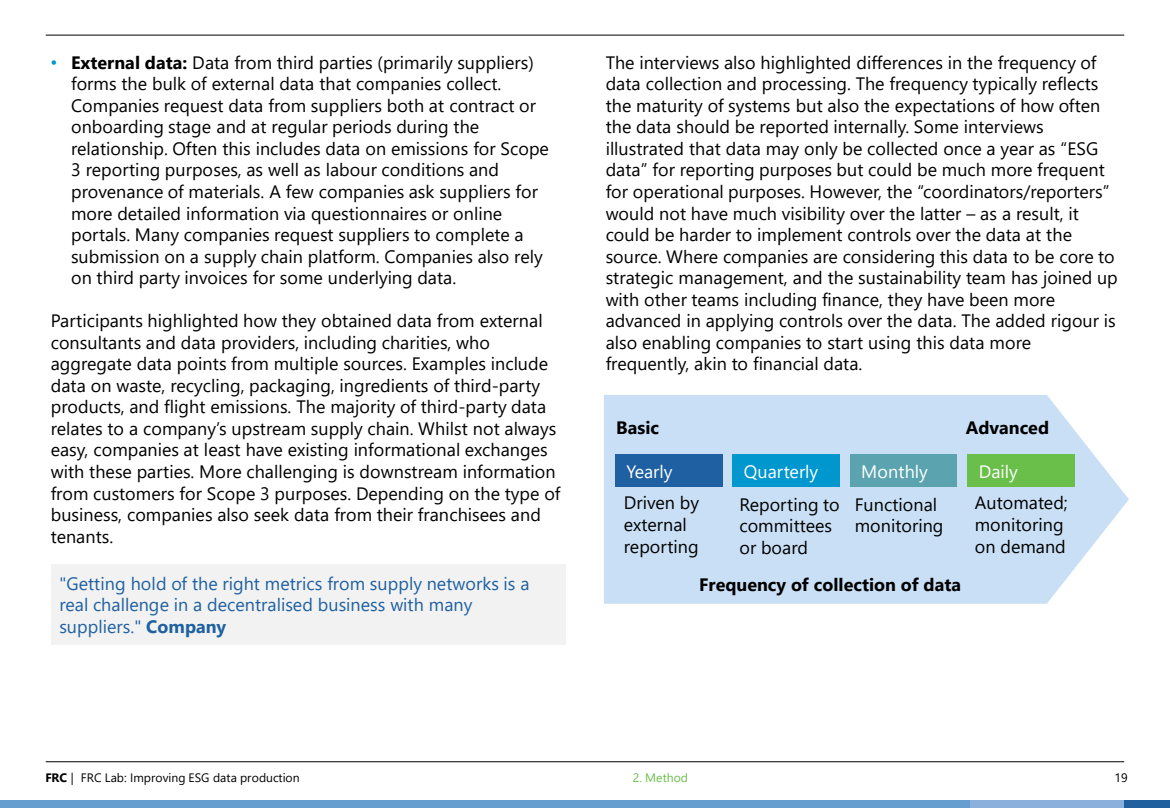
<style>
.page{position:relative;width:1170px;height:810px;background:#fff}
.page>*{position:absolute;margin:0;border:0;box-sizing:border-box;transform-origin:0 0}
.t1{font:18px/21.6px "Segoe UI";color:#000}
.t2{font:18px/21.5px "Segoe UI";color:#1e60a1}
.t3{font:700 18px "Segoe UI";color:#000}
.t4{font:18px "Segoe UI";color:#fff}
.t5{font:12.15px "Segoe UI";color:#000}
.t6{font:12.15px "Segoe UI";color:#6abf4b}
.t7{font:700 12.15px "Segoe UI";color:#000}
.s1{font-family:"Arial";color:#0097ce}
.s2{font-weight:700}
.s3{font-weight:400}
</style>
<div class="page">
<hr style="left:46px;top:761px;width:1078px;height:1px;background:#000">
<hr style="left:46px;top:35px;width:1078px;height:1px;background:#000">
<div style="left:0;top:800px;width:971px;height:7px;background:#669ed0"></div>
<div style="left:971px;top:800px;width:153px;height:7px;background:#8bb0dc"></div>
<div style="left:1124px;top:800px;width:46px;height:7px;background:#20609f"></div>
<div style="left:52px;top:564px;width:514px;height:80px;background:#f2f2f2"></div>
<svg style="left:604px;top:395px;width:525px;height:209px;background:#cde1f5"></svg>
<div style="left:615px;top:454px;width:107px;height:33px;background:#1e60a1"></div>
<div style="left:732px;top:454px;width:107px;height:33px;background:#0097ce"></div>
<div style="left:850px;top:454px;width:107px;height:33px;background:#5ba4af"></div>
<div style="left:967px;top:454px;width:107px;height:33px;background:#6abf4b"></div>
<p class="t1" style="left:71px;top:50px;width:479px;text-indent:-20px"><span class="s1">•</span> <span class="s2">External data:</span> Data from third parties (primarily suppliers) forms the bulk of external data that companies collect.<br>Companies request data from suppliers both at contract or onboarding stage and at regular periods during the relationship. Often this includes data on emissions for Scope 3 reporting purposes, as well as labour conditions and provenance of materials. A few companies ask suppliers for more detailed information via questionnaires or online portals. Many companies request suppliers to complete a submission on a supply chain platform. Companies also rely on third party invoices for some underlying data.</p>
<p class="t1" style="left:51px;top:309px;width:511px">Participants highlighted how they obtained data from external consultants and data providers, including charities, who aggregate data points from multiple sources. Examples include data on waste, recycling, packaging, ingredients of third-party products, and flight emissions. The majority of third-party data relates to a company’s upstream supply chain. Whilst not always easy, companies at least have existing informational exchanges with these parties. More challenging is downstream information from customers for Scope 3 purposes. Depending on the type of business, companies also seek data from their franchisees and tenants.</p>
<p class="t2" style="left:59px;top:571px;width:472px">"Getting hold of the right metrics from supply networks is a real challenge in a decentralised business with many suppliers." <span class="s2">Company</span></p>
<p class="t1" style="left:606px;top:50px;width:513px">The interviews also highlighted differences in the frequency of data collection and processing. The frequency typically reflects the maturity of systems but also the expectations of how often the data should be reported internally. Some interviews illustrated that data may only be collected once a year as “ESG data” for reporting purposes but could be much more frequent for operational purposes. However, the “coordinators/reporters” would not have much visibility over the latter – as a result, it could be harder to implement controls over the data at the source. Where companies are considering this data to be core to strategic management, and the sustainability team has joined up with other teams including finance, they have been more advanced in applying controls over the data. The added rigour is also enabling companies to start using this data more frequently, akin to financial data.</p>
<p class="t3" style="left:616px;top:415px;width:44px">Basic</p>
<p class="t3" style="left:966px;top:415px;width:85px">Advanced</p>
<p class="t4" style="left:626px;top:458px;width:48px">Yearly</p>
<p class="t4" style="left:744px;top:458px;width:76px">Quarterly</p>
<p class="t4" style="left:861px;top:458px;width:68px">Monthly</p>
<p class="t4" style="left:979px;top:458px;width:41px">Daily</p>
<p class="t1" style="left:624px;top:491px;width:77px">Driven by external reporting</p>
<p class="t1" style="left:739px;top:493px;width:102px">Reporting to committees or board</p>
<p class="t1" style="left:855px;top:493px;width:90px">Functional monitoring</p>
<p class="t1" style="left:975px;top:491px;width:94px">Automated; monitoring on demand</p>
<p class="t3" style="left:699px;top:572px;width:264px">Frequency of collection of data</p>
<p class="t7" style="left:45px;top:769px;width:30px">FRC <span class="s3">|</span></p>
<p class="t6" style="left:633px;top:769px;width:57px">2. Method</p>
<p class="t5" style="left:1115px;top:769px;width:15px">19</p>
<p class="t5" style="left:81px;top:769px;width:220px">FRC Lab: Improving ESG data production</p>
</div>
